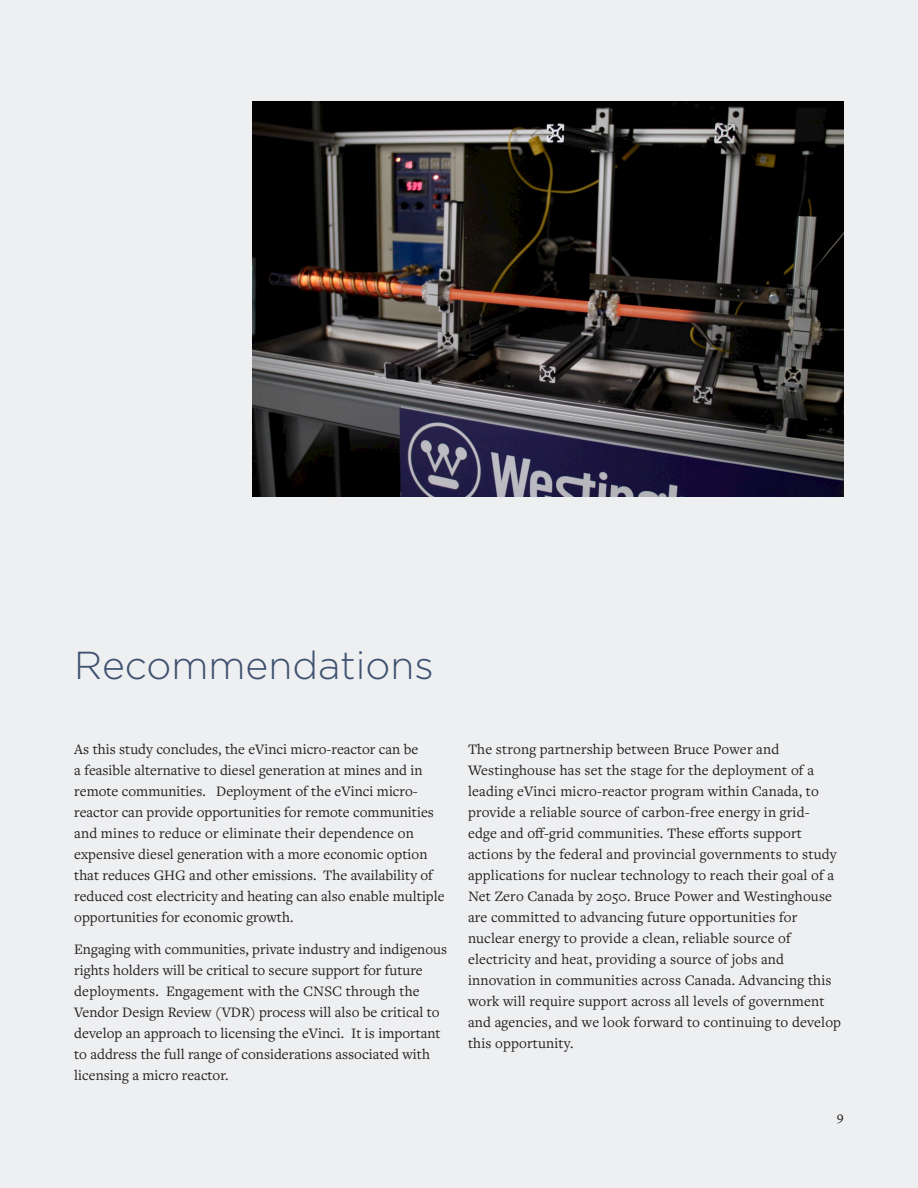
<style>
.page{position:relative;width:918px;height:1188px;background:#edeff0}
.page>*{position:absolute;margin:0;border:0;box-sizing:border-box;transform-origin:0 0}
.t1{font:300 39px "Gotham";color:#3e5171}
.BODY{font:15px/21px "Freight Text Pro";letter-spacing:.01em;color:#231f20}
.t2{font:500 13.5px "Freight Text Pro";color:#231f20}
</style>
<div class="page">
<img style="left:252px;top:101px;width:592px;height:396px">
<h2 class="t1" style="left:74px;top:641px;width:361px">Recommendations</h2>
<p class="BODY" style="left:74px;top:738px;width:372px">As this study concludes, the eVinci micro-reactor can be<br>a feasible alternative to diesel generation at mines and in remote communities. Deployment of the eVinci micro&shy;reactor can provide opportunities for remote communities and mines to reduce or eliminate their dependence on expensive diesel generation with a more economic option that reduces GHG and other emissions. The availability of reduced cost electricity and heating can also enable multiple opportunities for economic growth.</p>
<p class="BODY" style="left:74px;top:938px;width:374px">Engaging with communities, private industry and indigenous rights holders will be critical to secure support for future deployments. Engagement with the CNSC through the Vendor Design Review (VDR) process will also be critical to develop an approach to licensing the eVinci. It is important to address the full range of considerations associated with licensing a micro reactor.</p>
<p class="BODY" style="left:468px;top:738px;width:375px">The strong partnership between Bruce Power and Westinghouse has set the stage for the deployment of a leading eVinci micro-reactor program within Canada, to provide a reliable source of carbon-free energy in grid&shy;edge and off-grid communities. These efforts support actions by the federal and provincial governments to study applications for nuclear technology to reach their goal of a Net Zero Canada by 2050. Bruce Power and Westinghouse are committed to advancing future opportunities for nuclear energy to provide a clean, reliable source of electricity and heat, providing a source of jobs and innovation in communities across Canada. Advancing this work will require support across all levels of government and agencies, and we look forward to continuing to develop this opportunity.</p>
<p class="t2" style="left:837px;top:1108px;width:8px">9</p>
</div>
